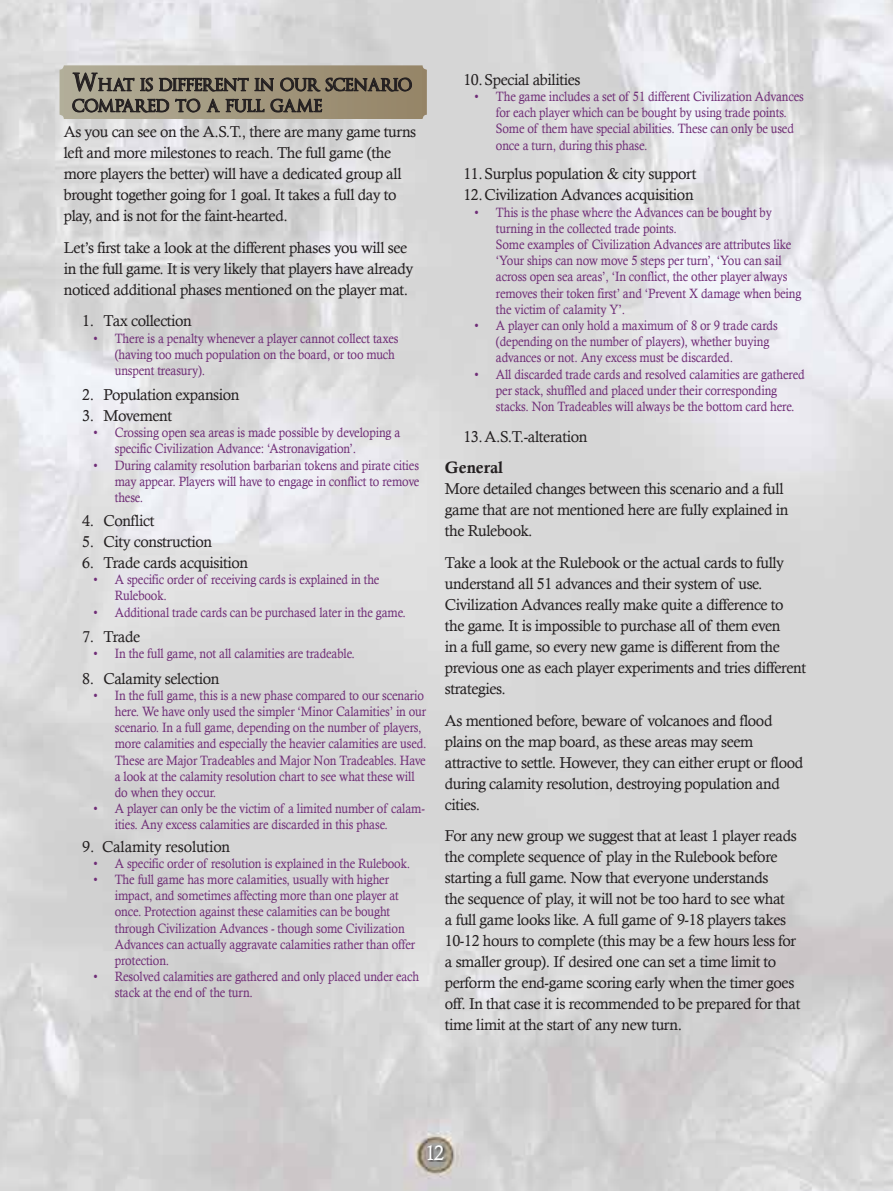
<style>
.page{position:relative;width:893px;height:1191px;background:#fff}
.page>*{position:absolute;margin:0;border:0;box-sizing:border-box;transform-origin:0 0}
.t1{font:18px "Rusticana LT Std";color:#fff}
.t2{font:600 16.8px/21px "Optimus Princeps";color:#231f20}
.t3{font:16.5px "Calis MT Bol";color:#231f20}
.t4{font:15.75px/21px "Calisto";letter-spacing:-.025em;color:#231f20}
.t5{font:13.5px/16.2px "Calisto";letter-spacing:-.01em;color:#6f2d77;scale:.9 1}
.s1{font-size:24px}
</style>
<div class="page">
<img style="left:0;top:0;width:893px;height:1191px">
<div style="left:427px;top:1145px;width:20px;height:17px;background:#231f20;opacity:.7"></div>
<svg style="left:60px;top:65px;width:367px;height:54px;background:#8f8671"></svg>
<p class="t2" style="left:72px;top:75px;width:341px"><span class="s1">W</span>HAT IS DIFFERENT IN OUR SCENARIO<br>COMPARED TO A FULL GAME</p>
<p class="t4" style="left:64px;top:121px;width:354px">As you can see on the A.S.T., there are many game turns left and more milestones to reach. The full game (the more players the better) will have a dedicated group all brought together going for 1 goal. It takes a full day to play, and is not for the faint-hearted.</p>
<p class="t4" style="left:64px;top:237px;width:351px">Let’s first take a look at the different phases you will see in the full game. It is very likely that players have already noticed additional phases mentioned on the player mat.</p>
<p class="t4" style="left:82px;top:310px;width:111px">1. Tax collection</p>
<p class="t5" style="left:115px;top:330px;width:317px;text-indent:-21px">• There is a penalty whenever a player cannot collect taxes (having too much population on the board, or too much unspent treasury).</p>
<p class="t4" style="left:82px;top:384px;width:159px">2. Population expansion</p>
<p class="t4" style="left:82px;top:405px;width:91px">3. Movement</p>
<p class="t5" style="left:115px;top:424px;width:319px;text-indent:-21px">• Crossing open sea areas is made possible by developing a specific Civilization Advance: ‘Astronavigation’.</p>
<p class="t5" style="left:115px;top:457px;width:340px;text-align:justify;text-indent:-21px">• During calamity resolution barbarian tokens and pirate cities may appear. Players will have to engage in conflict to remove these.</p>
<p class="t4" style="left:82px;top:510px;width:74px">4. Conflict</p>
<p class="t4" style="left:82px;top:531px;width:131px">5. City construction</p>
<p class="t4" style="left:82px;top:552px;width:167px">6. Trade cards acquisition</p>
<p class="t5" style="left:115px;top:571px;width:296px;text-indent:-21px">• A specific order of receiving cards is explained in the<br>Rulebook.</p>
<p class="t5" style="left:94px;top:604px;width:349px">• Additional trade cards can be purchased later in the game.</p>
<p class="t4" style="left:82px;top:625px;width:60px">7. Trade</p>
<p class="t5" style="left:94px;top:645px;width:292px">• In the full game, not all calamities are tradeable.</p>
<p class="t4" style="left:82px;top:667px;width:139px">8. Calamity selection</p>
<p class="t5" style="left:115px;top:687px;width:348px;text-indent:-21px">• In the full game, this is a new phase compared to our scenario here. We have only used the simpler ‘Minor Calamities’ in our scenario. In a full game, depending on the number of players, more calamities and especially the heavier calamities are used.<br>These are Major Tradeables and Major Non Tradeables. Have a look at the calamity resolution chart to see what these will do when they occur.</p>
<p class="t5" style="left:115px;top:800px;width:346px;text-indent:-21px">• A player can only be the victim of a limited number of calam&shy;ities. Any excess calamities are discarded in this phase.</p>
<p class="t4" style="left:82px;top:835px;width:149px">9. Calamity resolution</p>
<p class="t5" style="left:94px;top:855px;width:353px">• A specific order of resolution is explained in the Rulebook.</p>
<p class="t5" style="left:115px;top:871px;width:335px;text-indent:-21px">• The full game has more calamities, usually with higher impact, and sometimes affecting more than one player at once. Protection against these calamities can be bought through Civilization Advances - though some Civilization Advances can actually aggravate calamities rather than offer protection.</p>
<p class="t5" style="left:115px;top:968px;width:340px;text-indent:-21px">• Resolved calamities are gathered and only placed under each stack at the end of the turn.</p>
<p class="t4" style="left:463px;top:69px;width:119px">10.Special abilities</p>
<p class="t5" style="left:496px;top:88px;width:344px;text-indent:-21px">• The game includes a set of 51 different Civilization Advances for each player which can be bought by using trade points.<br>Some of them have special abilities. These can only be used once a turn, during this phase.</p>
<p class="t4" style="left:463px;top:163px;width:234px">11.Surplus population &amp; city support<br>12.Civilization Advances acquisition</p>
<p class="t5" style="left:496px;top:204px;width:341px;text-indent:-21px">• This is the phase where the Advances can be bought by turning in the collected trade points.<br>Some examples of Civilization Advances are attributes like ‘Your ships can now move 5 steps per turn’, ‘You can sail across open sea areas’, ‘In conflict, the other player always removes their token first’ and ‘Prevent X damage when being the victim of calamity Y’.</p>
<p class="t5" style="left:496px;top:317px;width:315px;text-indent:-21px">• A player can only hold a maximum of 8 or 9 trade cards (depending on the number of players), whether buying advances or not. Any excess must be discarded.</p>
<p class="t5" style="left:496px;top:366px;width:345px;text-indent:-21px">• All discarded trade cards and resolved calamities are gathered per stack, shuffled and placed under their corresponding stacks. Non Tradeables will always be the bottom card here.</p>
<p class="t4" style="left:463px;top:426px;width:126px">13.A.S.T.-alteration</p>
<p class="t3" style="left:445px;top:458px;width:60px">General</p>
<p class="t4" style="left:445px;top:478px;width:345px">More detailed changes between this scenario and a full game that are not mentioned here are fully explained in the Rulebook.</p>
<p class="t4" style="left:445px;top:552px;width:363px">Take a look at the Rulebook or the actual cards to fully understand all 51 advances and their system of use.<br>Civilization Advances really make quite a difference to the game. It is impossible to purchase all of them even<br>in a full game, so every new game is different from the previous one as each player experiments and tries different strategies.</p>
<p class="t4" style="left:445px;top:709px;width:360px">As mentioned before, beware of volcanoes and flood plains on the map board, as these areas may seem attractive to settle. However, they can either erupt or flood during calamity resolution, destroying population and cities.</p>
<p class="t4" style="left:445px;top:825px;width:357px">For any new group we suggest that at least 1 player reads the complete sequence of play in the Rulebook before starting a full game. Now that everyone understands<br>the sequence of play, it will not be too hard to see what<br>a full game looks like. A full game of 9-18 players takes 10-12 hours to complete (this may be a few hours less for a smaller group). If desired one can set a time limit to perform the end-game scoring early when the timer goes off. In that case it is recommended to be prepared for that time limit at the start of any new turn.</p>
<h1 class="t1" style="left:425px;top:1144px;width:22px">12</h1>
</div>
